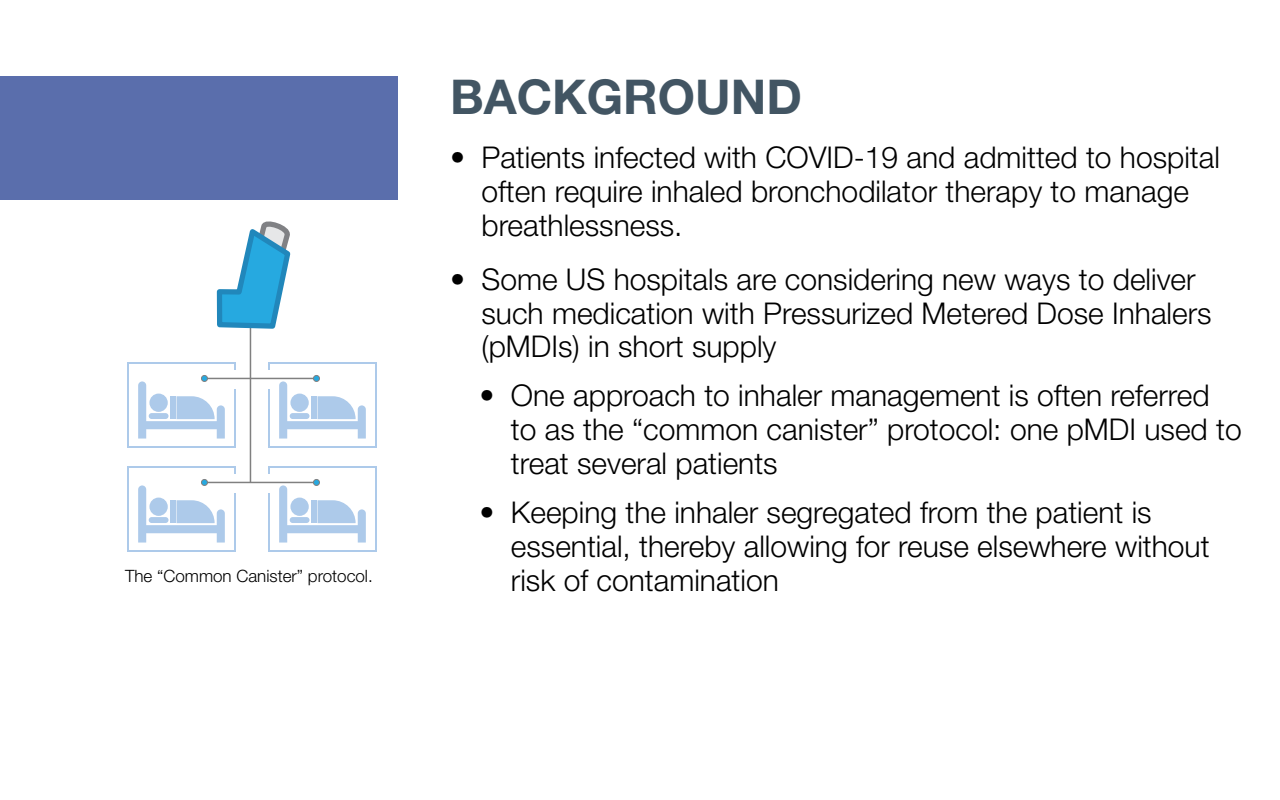
<style>
.page{position:relative;width:1280px;height:800px;background:#fff}
.page>*{position:absolute;margin:0;border:0;box-sizing:border-box;transform-origin:0 0}
.t1{font:700 48px "Helvetica Neue";color:#425563}
.t2{font:300 30px/34px "Helvetica Neue";color:#000}
.t3{font:300 17px "Helvetica Neue";color:#000}
</style>
<div class="page">
<div style="left:0;top:76px;width:398px;height:124px;background:#5a6eac"></div>
<div style="left:127px;top:362px;width:109px;height:86px;border:2px solid #adcaea"></div>
<div style="left:268px;top:362px;width:109px;height:86px;border:2px solid #adcaea"></div>
<div style="left:127px;top:466px;width:109px;height:86px;border:2px solid #adcaea"></div>
<div style="left:268px;top:466px;width:109px;height:86px;border:2px solid #adcaea"></div>
<svg style="left:225px;top:370px;width:51px;height:19px"></svg>
<div style="left:225px;top:474px;width:51px;height:19px;background:#fff"></div>
<hr style="left:250px;top:318px;width:1px;height:164px;background:#808080">
<hr style="left:204px;top:378px;width:112px;height:1px;background:#808080">
<svg style="left:216px;top:221px;width:75px;height:110px"></svg>
<hr style="left:204px;top:482px;width:112px;height:1px;background:#808080">
<svg style="left:138px;top:375px;width:87px;height:64px"></svg>
<div style="left:201px;top:375px;width:7px;height:7px;border:1px solid #808080;border-radius:50%"></div>
<svg style="left:279px;top:375px;width:87px;height:64px"></svg>
<div style="left:313px;top:375px;width:7px;height:7px;border:1px solid #808080;border-radius:50%"></div>
<svg style="left:138px;top:479px;width:87px;height:64px"></svg>
<div style="left:201px;top:479px;width:7px;height:7px;border:1px solid #808080;border-radius:50%"></div>
<svg style="left:279px;top:479px;width:87px;height:64px"></svg>
<div style="left:313px;top:479px;width:7px;height:7px;border:1px solid #808080;border-radius:50%"></div>
<p class="t3" style="left:125px;top:566px;width:249px">The “Common Canister” protocol.</p>
<h1 class="t1" style="left:450px;top:67px;width:354px">BACKGROUND</h1>
<p class="t2" style="left:482px;top:139px;width:740px;text-indent:-32px">• Patients infected with COVID-19 and admitted to hospital often require inhaled bronchodilator therapy to manage breathlessness.</p>
<p class="t2" style="left:482px;top:261px;width:732px;text-indent:-32px">• Some US hospitals are considering new ways to deliver such medication with Pressurized Metered Dose Inhalers (pMDIs) in short supply</p>
<p class="t2" style="left:511px;top:378px;width:732px;text-indent:-32px">• One approach to inhaler management is often referred to as the “common canister” protocol: one pMDI used to treat several patients</p>
<p class="t2" style="left:511px;top:495px;width:700px;text-indent:-32px">• Keeping the inhaler segregated from the patient is essential, thereby allowing for reuse elsewhere without risk of contamination</p>
</div>
